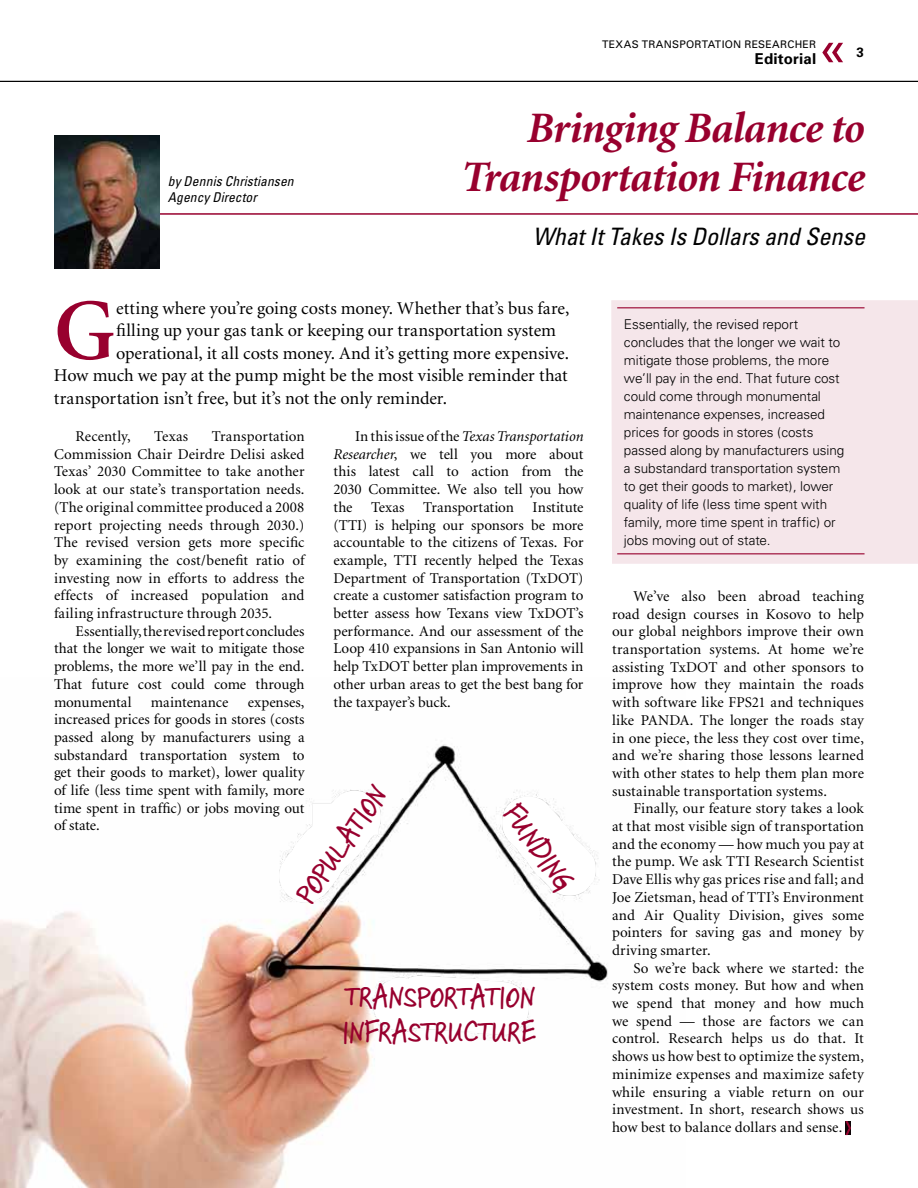
<style>
.page{position:relative;width:918px;height:1188px;background:#fff}
.page>*{position:absolute;margin:0;border:0;box-sizing:border-box;transform-origin:0 0}
.t1{font:600 87.3px "Minion";color:#98002e}
.t2{font:italic 700 43.5px/49.5px "Minion";letter-spacing:-.02em;color:#98002e;text-align:right}
.t3{font:32.25px/35.5px "Skippy Sharpie";letter-spacing:-.03em;color:#98002e}
.t4{font:italic condensed 24px "Univers";letter-spacing:-.005em;color:#000}
.t5{font:18px "Minion";color:#000}
.t6{font:15px/17.7px "Minion";letter-spacing:.005em;color:#000;text-align:justify}
.t7{font:700 15px "Univers";letter-spacing:.01em;color:#000}
.t8{font:300 13.5px/18px "Univers";letter-spacing:-.005em;color:#000}
.t9{font:italic condensed 13.5px/16.5px "Univers";letter-spacing:.01em;color:#000}
.t10{font:700 13.5px "Univers";color:#000}
.t11{font:10.5px "Univers";letter-spacing:.03em;color:#000}
.s1{font-style:italic}
</style>
<div class="page">
<img style="left:0;top:744px;width:608px;height:444px">
<hr style="left:149px;top:213px;width:769px;height:2px;background:#98002e">
<img style="left:54px;top:136px;width:106px;height:132px">
<svg style="left:822px;top:43px;width:21px;height:19px"></svg>
<hr style="left:0;top:81px;width:918px;height:1px;background:#000">
<svg style="left:845px;top:1121px;width:6px;height:14px"></svg>
<div style="left:611px;top:300px;width:307px;height:264px;background:#f5e6ea"></div>
<hr style="left:617px;top:307px;width:248px;height:1px;background:#98002e">
<hr style="left:617px;top:553px;width:248px;height:1px;background:#98002e">
<p class="t9" style="left:168px;top:172px;width:127px">by Dennis Christiansen<br>Agency Director</p>
<p class="t11" style="left:602px;top:39px;width:216px">TEXAS TRANSPORTATION RESEARCHER</p>
<p class="t7" style="left:755px;top:50px;width:63px">Editorial</p>
<p class="t10" style="left:856px;top:45px;width:9px">3</p>
<h2 class="t2" style="left:461px;top:105px;width:405px">Bringing Balance to<br>Transportation Finance</h2>
<h3 class="t4" style="left:533px;top:221px;width:334px">What It Takes Is Dollars and Sense</h3>
<h1 class="t1" style="left:54px;top:286px;width:63px">G</h1>
<p class="t5" style="left:116px;top:299px;width:455px">etting where you’re going costs money. Whether that’s bus fare,</p>
<p class="t5" style="left:116px;top:322px;width:442px">filling up your gas tank or keeping our transportation system</p>
<p class="t5" style="left:116px;top:344px;width:454px">operational, it all costs money. And it’s getting more expensive.</p>
<p class="t5" style="left:54px;top:367px;width:515px">How much we pay at the pump might be the most visible reminder that</p>
<p class="t5" style="left:54px;top:389px;width:395px">transportation isn’t free, but it’s not the only reminder.</p>
<p class="t6" style="left:333px;top:428px;width:252px;text-indent:22px">In this issue of the <span class="s1">Texas Transportation Researcher</span>, we tell you more about this latest call to action from the 2030 Committee. We also tell you how the Texas Transportation Institute (TTI) is helping our sponsors be more accountable to the citizens of Texas. For example, TTI recently helped the Texas Department of Transportation (TxDOT) create a customer satisfaction program to better assess how Texans view TxDOT’s performance. And our assessment of the Loop 410 expansions in San Antonio will help TxDOT better plan improvements in other urban areas to get the best bang for the taxpayer’s buck.</p>
<p class="t6" style="left:76px;top:428px;width:57px">Recently,</p>
<p class="t6" style="left:154px;top:428px;width:35px">Texas</p>
<p class="t6" style="left:54px;top:428px;width:252px;text-indent:158px">Transportation Commission Chair Deirdre Delisi asked Texas’ 2030 Committee to take another look at our state’s transportation needs. (The original committee produced a 2008 report projecting needs through 2030.)<br>The revised version gets more specific by examining the cost/benefit ratio of investing now in efforts to address the effects of increased population and failing infrastructure through 2035.</p>
<p class="t6" style="left:54px;top:623px;width:252px;text-indent:22px">Essentially, the revised report concludes that the longer we wait to mitigate those problems, the more we’ll pay in the end.<br>That future cost could come through monumental</p>
<p class="t6" style="left:151px;top:694px;width:79px">maintenance</p>
<p class="t6" style="left:54px;top:694px;width:252px;text-indent:194px">expenses, increased prices for goods in stores (costs passed along by manufacturers using a substandard transportation system to get their goods to market), lower quality of life (less time spent with family, more time spent in traffic) or jobs moving out of state.</p>
<h3 class="t3" style="left:286px;top:888px;width:137px;rotate:-55deg">POPULATION</h3>
<h3 class="t3" style="left:527px;top:795px;width:100px;rotate:55deg">FUNDING</h3>
<h3 class="t3" style="left:343px;top:976px;width:195px">TRANSPORTATION<br>INFRASTRUCTURE</h3>
<p class="t8" style="left:624px;top:315px;width:222px">Essentially, the revised report concludes that the longer we wait to mitigate those problems, the more we’ll pay in the end. That future cost could come through monumental maintenance expenses, increased prices for goods in stores (costs passed along by manufacturers using a substandard transportation system to get their goods to market), lower quality of life (less time spent with family, more time spent in traffic) or jobs moving out of state.</p>
<p class="t6" style="left:612px;top:588px;width:253px;text-indent:22px">We’ve also been abroad teaching road design courses in Kosovo to help our global neighbors improve their own transportation systems. At home we’re assisting TxDOT and other sponsors to improve how they maintain the roads with software like FPS21 and techniques like PANDA. The longer the roads stay in one piece, the less they cost over time, and we’re sharing those lessons learned with other states to help them plan more sustainable transportation systems.</p>
<p class="t6" style="left:612px;top:800px;width:254px;text-indent:22px">Finally, our feature story takes a look at that most visible sign of transportation and the economy — how much you pay at the pump. We ask TTI Research Scientist Dave Ellis why gas prices rise and fall; and Joe Zietsman, head of TTI’s Environment and Air Quality Division, gives some pointers for saving gas and money by driving smarter.</p>
<p class="t6" style="left:612px;top:960px;width:254px;text-indent:22px">So we’re back where we started: the system costs money. But how and when we spend that money and how much we spend — those are factors we can control. Research helps us do that. It shows us how best to optimize the system, minimize expenses and maximize safety while ensuring a viable return on our investment. In short, research shows us how best to balance dollars and sense.</p>
</div>
